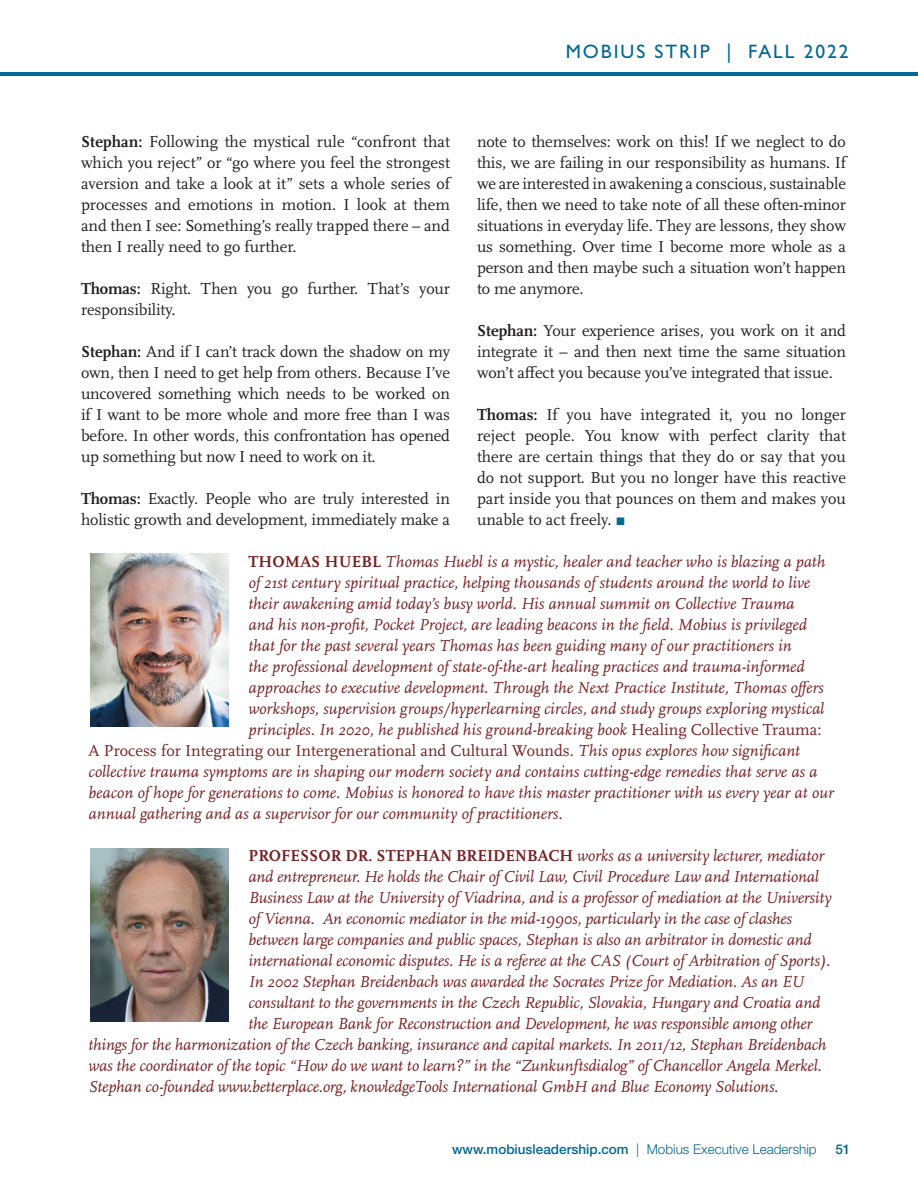
<style>
.page{position:relative;width:918px;height:1188px;background:#fff}
.page>*{position:absolute;margin:0;border:0;box-sizing:border-box;transform-origin:0 0}
.t1{font:19.5px "Gill Sans Std";letter-spacing:.1em;color:#006893}
.t2{font:italic 16.5px "Scala OT";color:#762023}
.t3{font:16.5px/21px "Scala OT";letter-spacing:-.01em;color:#231f20;text-align:justify}
.t4{font:16.5px "Scala OT";color:#762023}
.t5{font:300 13.5px "Helvetica Neue LT Std";color:#006893}
.t6{font:500 13.5px "Helvetica Neue LT Std";color:#006893}
.s1{font-weight:700}
.s2{font-family:"Scala Sans OT";font-weight:700;color:#006893}
.s3{font-weight:700;font-style:normal}
.s4{font-style:normal}
.s5{font-style:italic}
.s6{font-weight:500}
</style>
<div class="page">
<hr style="left:0;top:72px;width:918px;height:4px;background:#006893">
<img style="left:90px;top:554px;width:138px;height:172px">
<img style="left:90px;top:849px;width:138px;height:173px">
<p class="t1" style="left:566px;top:40px;width:284px">MOBIUS STRIP | FALL 2022</p>
<p class="t3" style="left:81px;top:132px;width:371px"><span class="s1">Stephan:</span> Following the mystical rule “confront that which you reject” or “go where you feel the strongest aversion and take a look at it” sets a whole series of processes and emotions in motion. I look at them and then I see: Something’s really trapped there – and then I really need to go further.</p>
<p class="t3" style="left:81px;top:279px;width:371px"><span class="s1">Thomas:</span> Right. Then you go further. That’s your responsibility.</p>
<p class="t3" style="left:81px;top:342px;width:371px"><span class="s1">Stephan:</span> And if I can’t track down the shadow on my own, then I need to get help from others. Because I’ve uncovered something which needs to be worked on if I want to be more whole and more free than I was before. In other words, this confrontation has opened up something but now I need to work on it.</p>
<p class="t3" style="left:81px;top:489px;width:370px"><span class="s1">Thomas:</span> Exactly. People who are truly interested in holistic growth and development, immediately make a</p>
<p class="t3" style="left:477px;top:132px;width:371px">note to themselves: work on this! If we neglect to do this, we are failing in our responsibility as humans. If we are interested in awakening a conscious, sustainable life, then we need to take note of all these often-minor situations in everyday life. They are lessons, they show us something. Over time I become more whole as a person and then maybe such a situation won’t happen to me anymore.</p>
<p class="t3" style="left:477px;top:321px;width:371px"><span class="s1">Stephan:</span> Your experience arises, you work on it and integrate it – and then next time the same situation won’t affect you because you’ve integrated that issue.</p>
<p class="t3" style="left:477px;top:405px;width:371px"><span class="s1">Thomas:</span> If you have integrated it, you no longer reject people. You know with perfect clarity that there are certain things that they do or say that you do not support. But you no longer have this reactive part inside you that pounces on them and makes you unable to act freely. <span class="s2">▪</span></p>
<p class="t2" style="left:249px;top:553px;width:578px"><span class="s3">THOMAS HUEBL</span> Thomas Huebl is a mystic, healer and teacher who is blazing a path</p>
<p class="t2" style="left:248px;top:574px;width:563px">of 21st century spiritual practice, helping thousands of students around the world to live</p>
<p class="t2" style="left:248px;top:595px;width:547px">their awakening amid today’s busy world. His annual summit on Collective Trauma</p>
<p class="t2" style="left:248px;top:616px;width:560px">and his non-profit, Pocket Project, are leading beacons in the field. Mobius is privileged</p>
<p class="t2" style="left:248px;top:637px;width:545px">that for the past several years Thomas has been guiding many of our practitioners in</p>
<p class="t2" style="left:248px;top:658px;width:558px">the professional development of state-of-the-art healing practices and trauma-informed</p>
<p class="t2" style="left:248px;top:679px;width:577px">approaches to executive development. Through the Next Practice Institute, Thomas offers</p>
<p class="t2" style="left:248px;top:700px;width:577px">workshops, supervision groups/hyperlearning circles, and study groups exploring mystical</p>
<p class="t2" style="left:248px;top:721px;width:575px">principles. In 2020, he published his ground-breaking book <span class="s4">Healing Collective Trauma:</span></p>
<p class="t4" style="left:89px;top:742px;width:713px">A Process for Integrating our Intergenerational and Cultural Wounds. <span class="s5">This opus explores how significant</span></p>
<p class="t2" style="left:89px;top:763px;width:730px">collective trauma symptoms are in shaping our modern society and contains cutting-edge remedies that serve as a</p>
<p class="t2" style="left:89px;top:784px;width:747px">beacon of hope for generations to come. Mobius is honored to have this master practitioner with us every year at our</p>
<p class="t2" style="left:89px;top:805px;width:475px">annual gathering and as a supervisor for our community of practitioners.</p>
<p class="t2" style="left:249px;top:847px;width:577px"><span class="s3">PROFESSOR DR. STEPHAN BREIDENBACH</span> works as a university lecturer, mediator</p>
<p class="t2" style="left:248px;top:868px;width:572px">and entrepreneur. He holds the Chair of Civil Law, Civil Procedure Law and International</p>
<p class="t2" style="left:248px;top:889px;width:585px">Business Law at the University of Viadrina, and is a professor of mediation at the University</p>
<p class="t2" style="left:248px;top:910px;width:545px">of Vienna. An economic mediator in the mid-1990s, particularly in the case of clashes</p>
<p class="t2" style="left:248px;top:931px;width:565px">between large companies and public spaces, Stephan is also an arbitrator in domestic and</p>
<p class="t2" style="left:248px;top:952px;width:583px">international economic disputes. He is a referee at the CAS (Court of Arbitration of Sports).</p>
<p class="t2" style="left:248px;top:973px;width:557px">In 2002 Stephan Breidenbach was awarded the Socrates Prize for Mediation. As an EU</p>
<p class="t2" style="left:248px;top:994px;width:573px">consultant to the governments in the Czech Republic, Slovakia, Hungary and Croatia and</p>
<p class="t2" style="left:248px;top:1015px;width:565px">the European Bank for Reconstruction and Development, he was responsible among other</p>
<p class="t2" style="left:89px;top:1036px;width:739px">things for the harmonization of the Czech banking, insurance and capital markets. In 2011/12, Stephan Breidenbach</p>
<p class="t2" style="left:89px;top:1057px;width:735px">was the coordinator of the topic “How do we want to learn?” in the “Zunkunftsdialog” of Chancellor Angela Merkel.</p>
<p class="t2" style="left:89px;top:1078px;width:691px">Stephan co-founded www.betterplace.org, knowledgeTools International GmbH and Blue Economy Solutions.</p>
<p class="t5" style="left:452px;top:1141px;width:366px"><span class="s6">www.mobiusleadership.com</span> | Mobius Executive Leadership</p>
<p class="t6" style="left:835px;top:1141px;width:17px">51</p>
</div>
